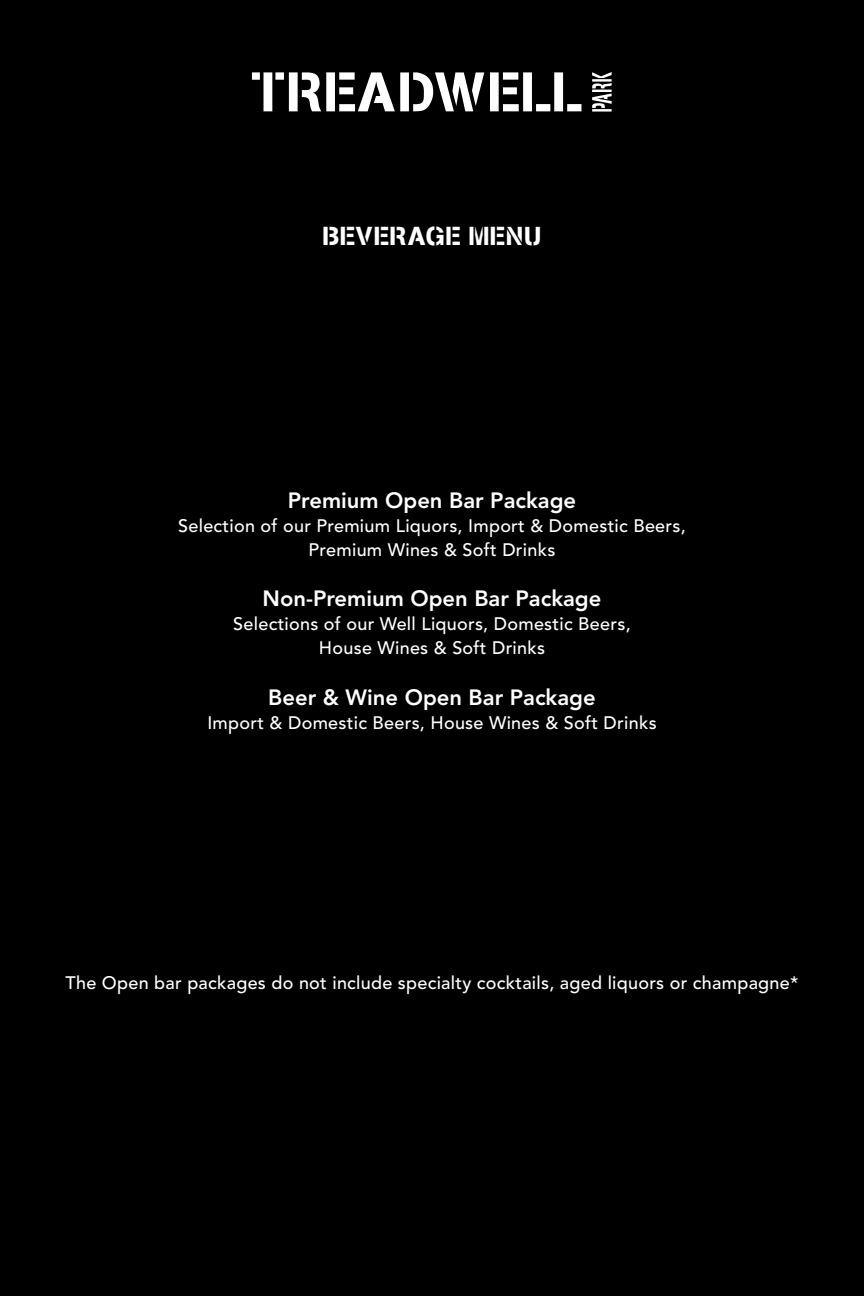
<style>
.page{position:relative;width:864px;height:1296px;background:#000}
.page>*{position:absolute;margin:0;border:0;box-sizing:border-box;transform-origin:0 0}
.t1{font:26px "Stencilia A";color:#fff}
.t2{font:800 22px "Avenir LT Std";color:#fff}
.t3{font:500 18px/24px "Avenir LT Std";letter-spacing:.015em;color:#fff;text-align:center}
</style>
<div class="page">
<svg style="left:252px;top:72px;width:232px;height:39px"></svg>
<svg style="left:490px;top:72px;width:91px;height:39px"></svg>
<svg style="left:592px;top:72px;width:20px;height:40px"></svg>
<h1 class="t1" style="left:322px;top:220px;width:221px">BEVERAGE MENU</h1>
<p class="t2" style="left:288px;top:487px;width:290px">Premium Open Bar Package</p>
<p class="t3" style="left:178px;top:514px;width:509px">Selection of our Premium Liquors, Import &amp; Domestic Beers,<br>Premium Wines &amp; Soft Drinks</p>
<p class="t2" style="left:263px;top:586px;width:340px">Non-Premium Open Bar Package</p>
<p class="t3" style="left:233px;top:613px;width:399px">Selections of our Well Liquors, Domestic Beers,<br>House Wines &amp; Soft Drinks</p>
<p class="t2" style="left:268px;top:684px;width:329px">Beer &amp; Wine Open Bar Package</p>
<p class="t3" style="left:207px;top:711px;width:451px">Import &amp; Domestic Beers, House Wines &amp; Soft Drinks</p>
<p class="t3" style="left:66px;top:971px;width:734px">The Open bar packages do not include specialty cocktails, aged liquors or champagne*</p>
</div>
